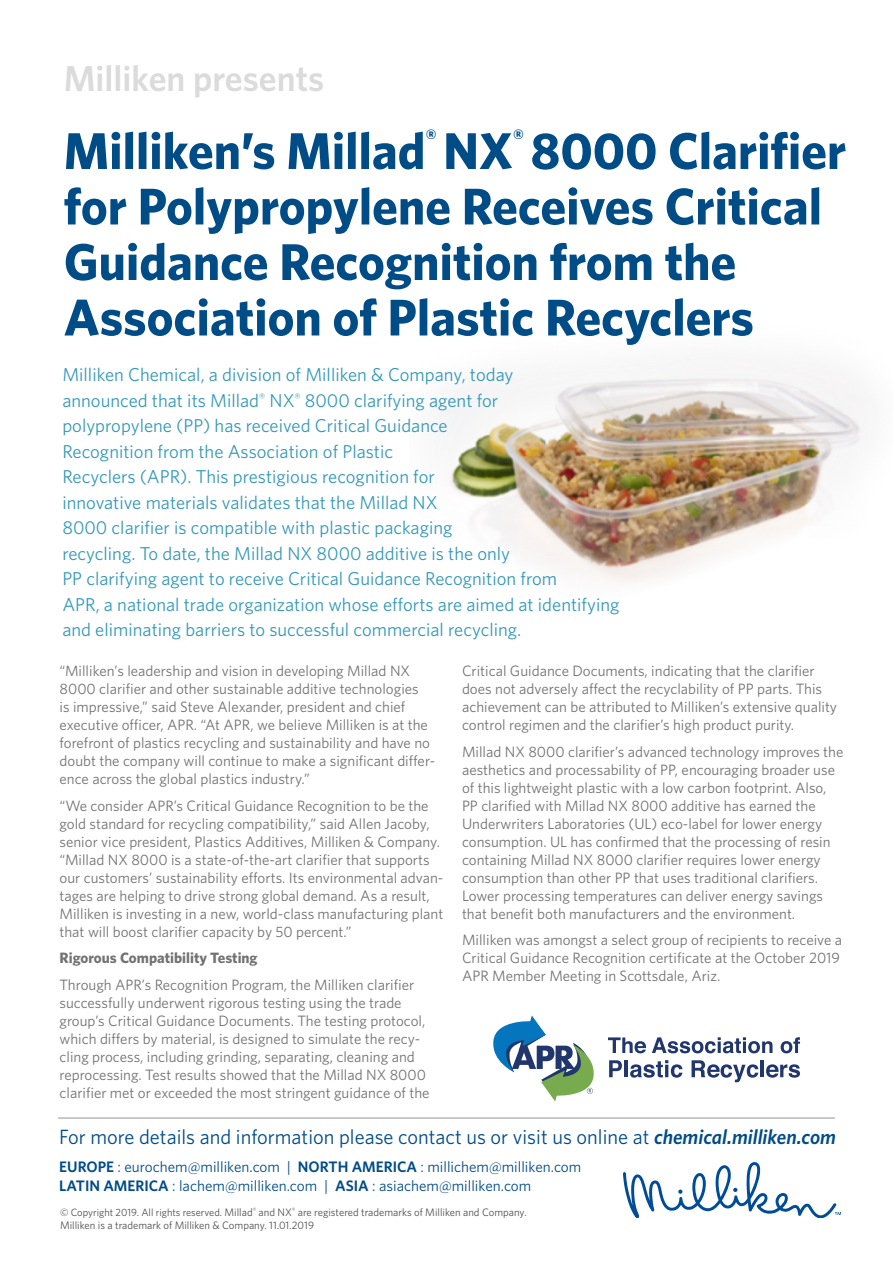
<style>
.page{position:relative;width:893px;height:1263px;background:#fff}
.page>*{position:absolute;margin:0;border:0;box-sizing:border-box;transform-origin:0 0}
.t1{font:700 51.75px/55.5px "Whitney";color:#004c86}
.t2{font:600 36.15px "Whitney";color:#dbdbdb}
.t3{font:20.7px "Whitney";color:#004c86}
.t4{font:700 20.7px "Whitney";color:#004c86}
.t5{font:18.6px/25.5px "Whitney";color:#3599b7}
.t6{font:15.15px "Whitney";color:#004c86}
.t7{font:15px/18px "Whitney";color:#717272}
.t8{font:700 15px "Whitney";color:#717272}
.t9{font:10.8px/13px "Whitney";color:#4e4f50}
.s1{font-weight:600;font-style:italic}
.s2{font-weight:600}
.s3{font-size:10.5px}
</style>
<div class="page">
<img style="left:437px;top:366px;width:426px;height:216px">
<svg style="left:623px;top:1162px;width:218px;height:56px"></svg>
<hr style="left:58px;top:1118px;width:777px;height:1px;background:#939598">
<svg style="left:493px;top:1015px;width:101px;height:86px"></svg>
<svg style="left:608px;top:1037px;width:38px;height:16px"></svg>
<svg style="left:652px;top:1037px;width:120px;height:16px"></svg>
<svg style="left:781px;top:1037px;width:19px;height:16px"></svg>
<svg style="left:609px;top:1060px;width:13px;height:17px"></svg>
<hr style="left:624px;top:1060px;width:4px;height:17px;background:#20366c">
<svg style="left:630px;top:1060px;width:52px;height:18px"></svg>
<svg style="left:691px;top:1060px;width:67px;height:22px"></svg>
<hr style="left:761px;top:1060px;width:3px;height:17px;background:#20366c">
<svg style="left:766px;top:1064px;width:34px;height:14px"></svg>
<p class="t2" style="left:64px;top:54px;width:262px">Milliken presents</p>
<p class="t1" style="left:64px;top:122px;width:784px">Milliken’s Millad NX 8000 Clarifier</p>
<p class="t4" style="left:425px;top:123px;width:13px">®</p>
<p class="t4" style="left:513px;top:123px;width:13px">®</p>
<p class="t1" style="left:64px;top:177px;width:760px">for Polypropylene Receives Critical<br>Guidance Recognition from the<br>Association of Plastic Recyclers</p>
<p class="t5" style="left:62px;top:362px;width:559px">Milliken Chemical, a division of Milliken &amp; Company, today<br>announced that its Millad<sup>®</sup> NX<sup>®</sup> 8000 clarifying agent for<br>polypropylene (PP) has received Critical Guidance<br>Recognition from the Association of Plastic<br>Recyclers (APR). This prestigious recognition for<br>innovative materials validates that the Millad NX<br>8000 clarifier is compatible with plastic packaging<br>recycling. To date, the Millad NX 8000 additive is the only<br>PP clarifying agent to receive Critical Guidance Recognition from<br>APR, a national trade organization whose efforts are aimed at identifying and eliminating barriers to successful commercial recycling.</p>
<p class="t7" style="left:60px;top:661px;width:377px">“Milliken’s leadership and vision in developing Millad NX 8000 clarifier and other sustainable additive technologies<br>is impressive,” said Steve Alexander, president and chief executive officer, APR. “At APR, we believe Milliken is at the forefront of plastics recycling and sustainability and have no doubt the company will continue to make a significant differ&shy;ence across the global plastics industry.”</p>
<p class="t7" style="left:60px;top:796px;width:385px">“We consider APR’s Critical Guidance Recognition to be the gold standard for recycling compatibility,” said Allen Jacoby, senior vice president, Plastics Additives, Milliken &amp; Company. “Millad NX 8000 is a state-of-the-art clarifier that supports our customers’ sustainability efforts. Its environmental advan&shy;tages are helping to drive strong global demand. As a result, Milliken is investing in a new, world-class manufacturing plant that will boost clarifier capacity by 50 percent.”</p>
<p class="t8" style="left:60px;top:948px;width:200px">Rigorous Compatibility Testing</p>
<p class="t7" style="left:60px;top:976px;width:372px">Through APR’s Recognition Program, the Milliken clarifier successfully underwent rigorous testing using the trade group’s Critical Guidance Documents. The testing protocol, which differs by material, is designed to simulate the recy&shy;cling process, including grinding, separating, cleaning and reprocessing. Test results showed that the Millad NX 8000 clarifier met or exceeded the most stringent guidance of the</p>
<p class="t7" style="left:462px;top:661px;width:377px">Critical Guidance Documents, indicating that the clarifier does not adversely affect the recyclability of PP parts. This achievement can be attributed to Milliken’s extensive quality control regimen and the clarifier’s high product purity.</p>
<p class="t7" style="left:462px;top:742px;width:383px">Millad NX 8000 clarifier’s advanced technology improves the aesthetics and processability of PP, encouraging broader use of this lightweight plastic with a low carbon footprint. Also, PP clarified with Millad NX 8000 additive has earned the Underwriters Laboratories (UL) eco-label for lower energy consumption. UL has confirmed that the processing of resin containing Millad NX 8000 clarifier requires lower energy consumption than other PP that uses traditional clarifiers.<br>Lower processing temperatures can deliver energy savings that benefit both manufacturers and the environment.</p>
<p class="t7" style="left:462px;top:931px;width:382px">Milliken was amongst a select group of recipients to receive a<br>Critical Guidance Recognition certificate at the October 2019<br>APR Member Meeting in Scottsdale, Ariz.</p>
<p class="t3" style="left:59px;top:1123px;width:778px">For more details and information please contact us or visit us online at <span class="s1">chemical.milliken.com</span></p>
<p class="t6" style="left:59px;top:1156px;width:524px"><span class="s2">EUROPE</span> : eurochem@milliken.com | <span class="s2">NORTH AMERICA</span> : millichem@milliken.com</p>
<p class="t6" style="left:59px;top:1176px;width:474px"><span class="s2">LATIN AMERICA</span> : lachem@milliken.com | <span class="s2">ASIA</span> : asiachem@milliken.com</p>
<p class="t9" style="left:60px;top:1205px;width:468px"><span class="s3">© Copyright 2019. All rights reserved.</span> Millad<sup>®</sup> and NX<sup>®</sup> are registered trademarks of Milliken and Company.<br>Milliken is a trademark of Milliken &amp; Company. 11.01.2019</p>
</div>
